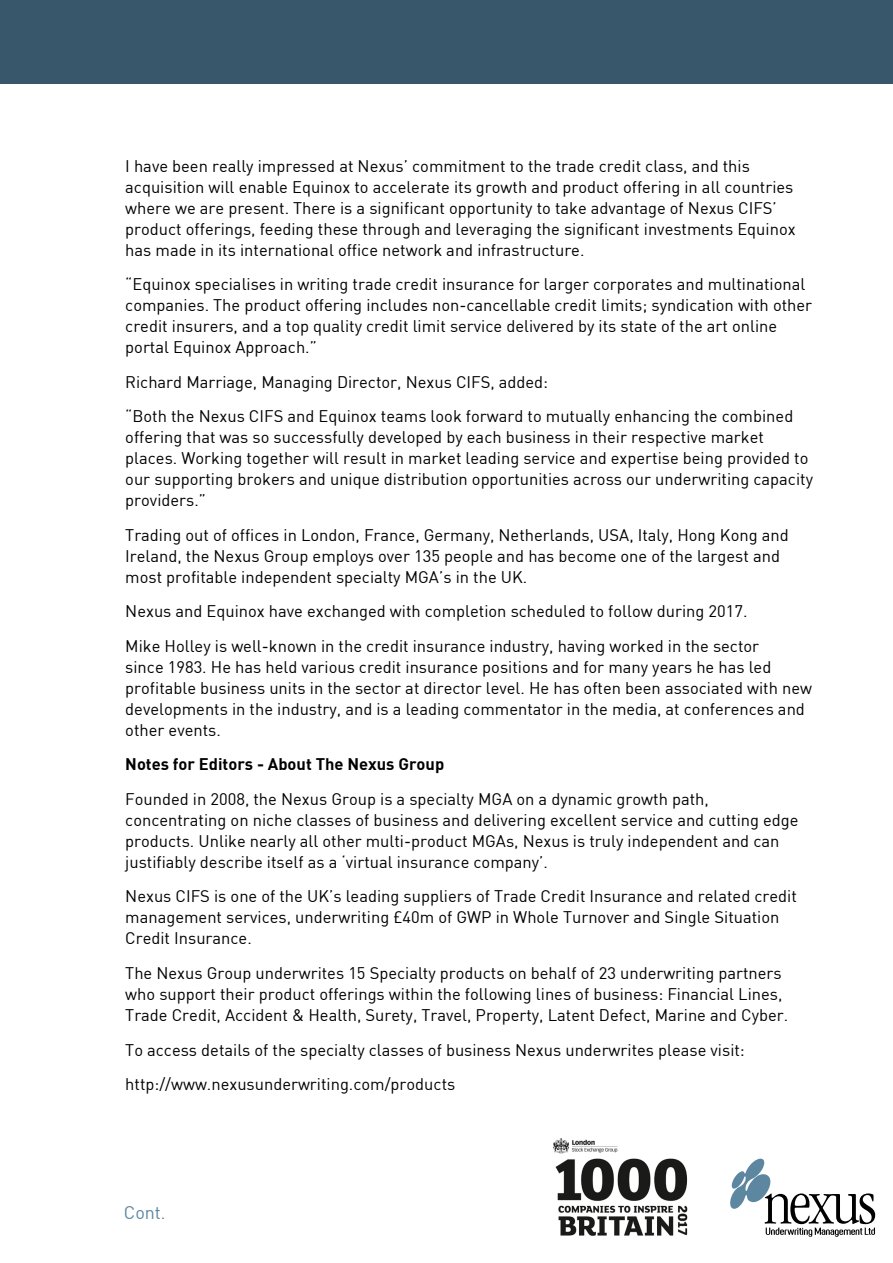
<style>
.page{position:relative;width:893px;height:1263px;background:#fff}
.page>*{position:absolute;margin:0;border:0;box-sizing:border-box;transform-origin:0 0}
.t1{font:18px "DIN";color:#5d87a1}
.t2{font:16.5px/21px "DIN";color:#000}
.t3{font:16.5px "DIN Bold";color:#000}
</style>
<div class="page">
<div style="left:0;top:0;width:893px;height:84px;background:#39576a"></div>
<svg style="left:730px;top:1158px;width:145px;height:79px"></svg>
<img style="left:553px;top:1138px;width:135px;height:98px">
<p class="t2" style="left:125px;top:155px;width:672px">I have been really impressed at Nexus’ commitment to the trade credit class, and this acquisition will enable Equinox to accelerate its growth and product offering in all countries where we are present. There is a significant opportunity to take advantage of Nexus CIFS’ product offerings, feeding these through and leveraging the significant investments Equinox has made in its international office network and infrastructure.</p>
<p class="t2" style="left:125px;top:274px;width:688px">“Equinox specialises in writing trade credit insurance for larger corporates and multinational companies. The product offering includes non-cancellable credit limits; syndication with other credit insurers, and a top quality credit limit service delivered by its state of the art online portal Equinox Approach.”</p>
<p class="t2" style="left:125px;top:364px;width:669px;line-height:34.5px">Richard Marriage, Managing Director, Nexus CIFS, added:<br>“Both the Nexus CIFS and Equinox teams look forward to mutually enhancing the combined</p>
<p class="t2" style="left:125px;top:427px;width:689px">offering that was so successfully developed by each business in their respective market places. Working together will result in market leading service and expertise being provided to our supporting brokers and unique distribution opportunities across our underwriting capacity providers.”</p>
<p class="t2" style="left:125px;top:524px;width:665px">Trading out of offices in London, France, Germany, Netherlands, USA, Italy, Hong Kong and<br>Ireland, the Nexus Group employs over 135 people and has become one of the largest and most profitable independent specialty MGA’s in the UK.</p>
<p class="t2" style="left:125px;top:594px;width:635px;line-height:34.5px">Nexus and Equinox have exchanged with completion scheduled to follow during 2017.<br>Mike Holley is well-known in the credit insurance industry, having worked in the sector</p>
<p class="t2" style="left:125px;top:656px;width:688px">since 1983. He has held various credit insurance positions and for many years he has led profitable business units in the sector at director level. He has often been associated with new developments in the industry, and is a leading commentator in the media, at conferences and other events.</p>
<p class="t3" style="left:125px;top:754px;width:320px">Notes for Editors - About The Nexus Group</p>
<p class="t2" style="left:125px;top:788px;width:675px">Founded in 2008, the Nexus Group is a specialty MGA on a dynamic growth path, concentrating on niche classes of business and delivering excellent service and cutting edge products. Unlike nearly all other multi-product MGAs, Nexus is truly independent and can justifiably describe itself as a ‘virtual insurance company’.</p>
<p class="t2" style="left:125px;top:886px;width:673px">Nexus CIFS is one of the UK’s leading suppliers of Trade Credit Insurance and related credit management services, underwriting £40m of GWP in Whole Turnover and Single Situation<br>Credit Insurance.</p>
<p class="t2" style="left:125px;top:962px;width:664px">The Nexus Group underwrites 15 Specialty products on behalf of 23 underwriting partners who support their product offerings within the following lines of business: Financial Lines,<br>Trade Credit, Accident &amp; Health, Surety, Travel, Property, Latent Defect, Marine and Cyber.</p>
<p class="t2" style="left:125px;top:1032px;width:621px;line-height:34.5px">To access details of the specialty classes of business Nexus underwrites please visit: http://www.nexusunderwriting.com/products</p>
<p class="t1" style="left:124px;top:1201px;width:43px">Cont.</p>
</div>
